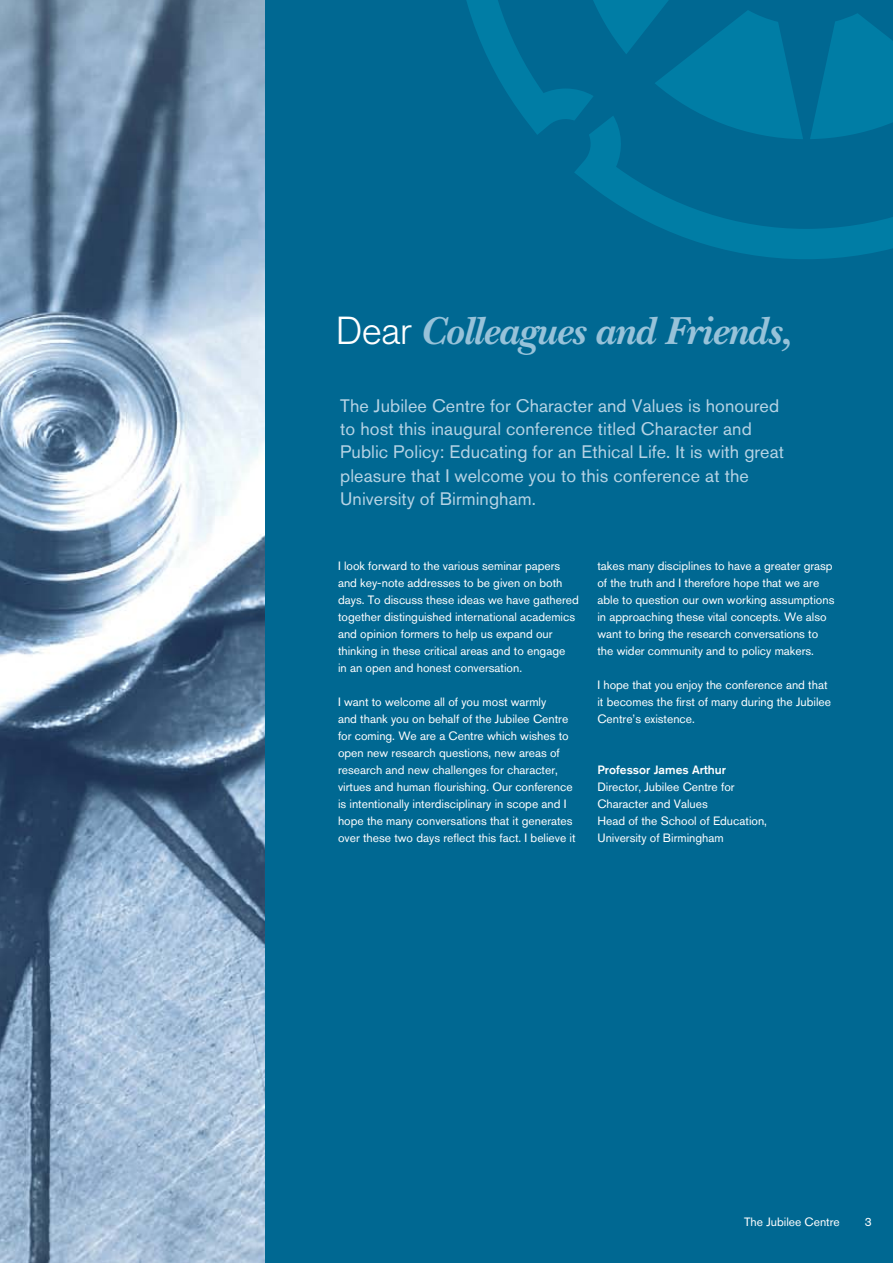
<style>
.page{position:relative;width:893px;height:1263px;background:#006892}
.page>*{position:absolute;margin:0;border:0;box-sizing:border-box;transform-origin:0 0}
.t1{font:italic 700 40.8px "New Baskerville LT";letter-spacing:-.02em;color:#97c2d9}
.t2{font:18px/23.2px "Akzidenz Grotesk BQ";letter-spacing:.005em;color:#b6d3e4}
.t3{font:12px/17px "Akzidenz Grotesk BQ";color:#fff}
.t4{font:500 12px "Akzidenz Grotesk BQ";color:#fff}
.s1{font-family:"Akzidenz Grotesk BQ";font-weight:300;font-style:normal;font-size:38.7px;color:#fff}
</style>
<div class="page">
<img style="left:0;top:0;width:265px;height:1263px">
<svg style="left:466px;top:0;width:427px;height:259px"></svg>
<h1 class="t1" style="left:336px;top:308px;width:457px"><span class="s1">Dear</span> Colleagues and Friends,</h1>
<p class="t2" style="left:340px;top:394px;width:445px">The Jubilee Centre for Character and Values is honoured to host this inaugural conference titled Character and Public Policy: Educating for an Ethical Life. It is with great pleasure that I welcome you to this conference at the University of Birmingham.</p>
<p class="t3" style="left:338px;top:557px;width:242px">I look forward to the various seminar papers and key-note addresses to be given on both days. To discuss these ideas we have gathered together distinguished international academics and opinion formers to help us expand our thinking in these critical areas and to engage<br>in an open and honest conversation.</p>
<p class="t3" style="left:338px;top:693px;width:239px">I want to welcome all of you most warmly<br>and thank you on behalf of the Jubilee Centre for coming. We are a Centre which wishes to open new research questions, new areas of research and new challenges for character, virtues and human flourishing. Our conference is intentionally interdisciplinary in scope and I hope the many conversations that it generates over these two days reflect this fact. I believe it</p>
<p class="t3" style="left:597px;top:557px;width:239px">takes many disciplines to have a greater grasp of the truth and I therefore hope that we are able to question our own working assumptions in approaching these vital concepts. We also want to bring the research conversations to the wider community and to policy makers.</p>
<p class="t3" style="left:597px;top:676px;width:235px">I hope that you enjoy the conference and that it becomes the first of many during the Jubilee<br>Centre’s existence.</p>
<p class="t4" style="left:597px;top:762px;width:130px">Professor James Arthur</p>
<p class="t3" style="left:597px;top:778px;width:171px">Director, Jubilee Centre for<br>Character and Values<br>Head of the School of Education,<br>University of Birmingham</p>
<p class="t3" style="left:744px;top:1213px;width:97px">The Jubilee Centre</p>
<p class="t3" style="left:865px;top:1213px;width:8px">3</p>
</div>
